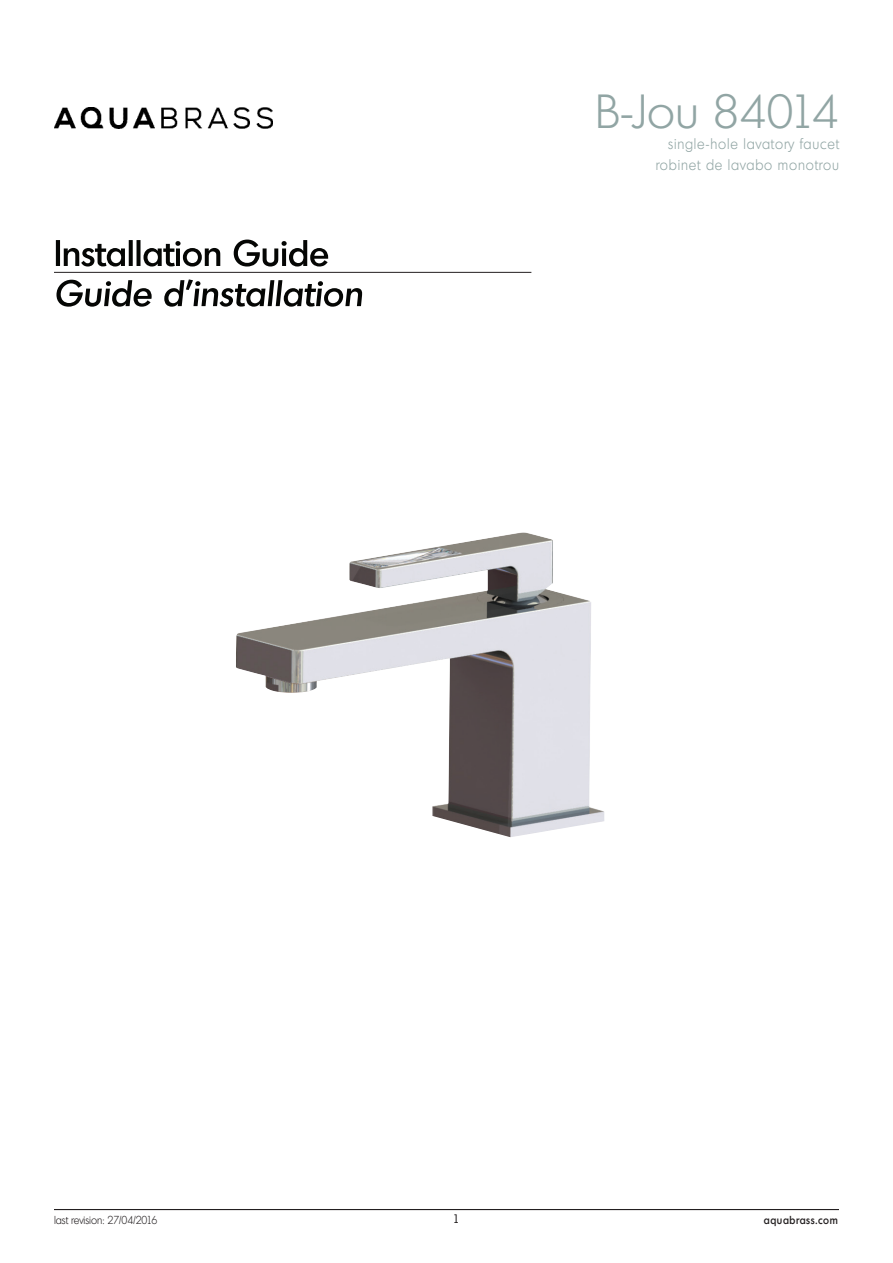
<style>
.page{position:relative;width:893px;height:1263px;background:#fff}
.page>*{position:absolute;margin:0;border:0;box-sizing:border-box;transform-origin:0 0}
.t1{font:300 46.5px "Montreal Serial";color:#91a5a4}
.t2{font:300 15px/21px "Montreal Serial";letter-spacing:.06em;color:#91a5a4;text-align:right;scale:.9 1}
.t3{font:12px "Montreal Serial";color:#231f20}
.t4{font:300 11.25px "Montreal Serial";color:#231f20;scale:.9 1}
.t5{font:500 11.25px "Montreal Serial";letter-spacing:.06em;color:#231f20;scale:.9 1}
</style>
<div class="page">
<hr style="left:54px;top:1209px;width:785px;height:1px;background:#231f20">
<img style="left:54px;top:107px;width:218px;height:21px">
<svg style="left:56px;top:279px;width:306px;height:28px"></svg>
<hr style="left:54px;top:272px;width:477px;height:1px;background:#231f20">
<svg style="left:56px;top:240px;width:272px;height:26px"></svg>
<img style="left:236px;top:532px;width:368px;height:305px">
<h1 class="t1" style="left:595px;top:83px;width:245px">B-Jou 84014</h1>
<p class="t2" style="left:656px;top:133px;width:205px">single-hole lavatory faucet robinet de lavabo monotrou</p>
<p class="t4" style="left:54px;top:1213px;width:116px">last revision: 27/04/2016</p>
<p class="t3" style="left:453px;top:1211px;width:8px">1</p>
<p class="t5" style="left:764px;top:1213px;width:84px">aquabrass.com</p>
</div>
